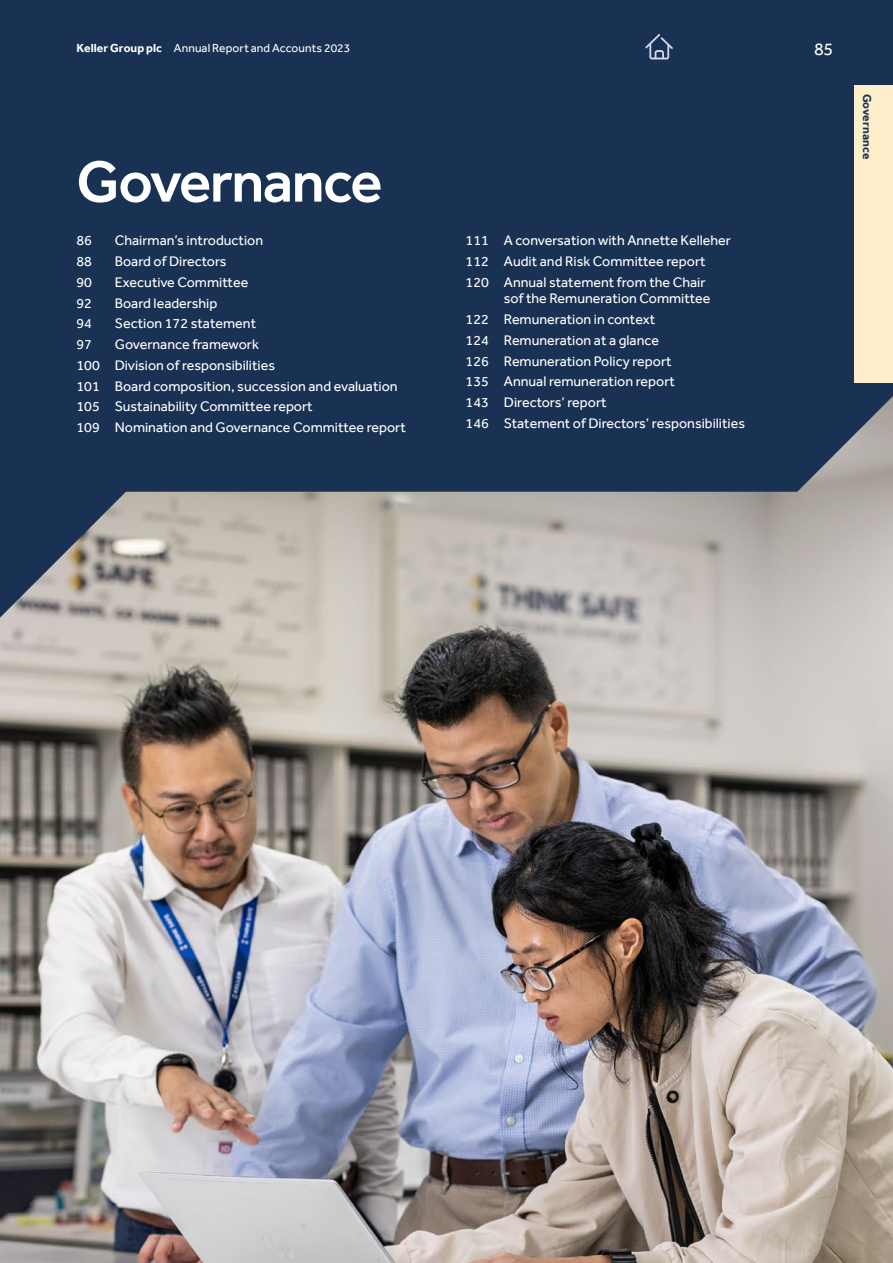
<style>
.page{position:relative;width:893px;height:1263px;background:#fff}
.page>*{position:absolute;margin:0;border:0;box-sizing:border-box;transform-origin:0 0}
.t1{font:500 60px "Effra";letter-spacing:-.025em;color:#fff}
.Page_Number{font:18px "Effra";color:#fff}
.t2{font:14.25px/16.5px "Effra";color:#fff}
.Page_Header{font:12px "Effra";letter-spacing:.01em;color:#fff}
.t3{font:700 12px "Effra";letter-spacing:.005em;color:#193153}
.s1{font-weight:700}
</style>
<div class="page">
<img style="left:0;top:492px;width:893px;height:771px">
<div style="left:0;top:0;width:893px;height:492px;background:#193153"></div>
<svg style="left:0;top:448px;width:170px;height:170px;background:#616b79"></svg>
<svg style="left:645px;top:34px;width:28px;height:25px"></svg>
<div style="left:855px;top:85px;width:38px;height:298px;background:#ffeeca"></div>
<p class="Page_Header" style="left:77px;top:41px;width:275px"><span class="s1">Keller Group plc</span> Annual Report and Accounts 2023</p>
<p class="Page_Number" style="left:814px;top:38px;width:21px">85</p>
<p class="t1" style="left:76px;top:146px;width:308px">Governance</p>
<p class="t2" style="left:77px;top:232px;width:17px">86</p>
<p class="t2" style="left:115px;top:232px;width:150px">Chairman’s introduction</p>
<p class="t2" style="left:77px;top:253px;width:17px">88</p>
<p class="t2" style="left:115px;top:253px;width:113px">Board of Directors</p>
<p class="t2" style="left:77px;top:274px;width:17px">90</p>
<p class="t2" style="left:115px;top:274px;width:135px">Executive Committee</p>
<p class="t2" style="left:77px;top:294px;width:17px">92</p>
<p class="t2" style="left:115px;top:294px;width:104px">Board leadership</p>
<p class="t2" style="left:77px;top:315px;width:17px">94</p>
<p class="t2" style="left:115px;top:315px;width:143px">Section 172 statement</p>
<p class="t2" style="left:77px;top:336px;width:17px">97</p>
<p class="t2" style="left:115px;top:336px;width:146px">Governance framework</p>
<p class="t2" style="left:77px;top:357px;width:200px">100 Division of responsibilities</p>
<p class="t2" style="left:77px;top:377px;width:323px">101 Board composition, succession and evaluation</p>
<p class="t2" style="left:77px;top:398px;width:238px">105 Sustainability Committee report</p>
<p class="t2" style="left:77px;top:419px;width:331px">109 Nomination and Governance Committee report</p>
<p class="t2" style="left:466px;top:232px;width:267px">111 A conversation with Annette Kelleher</p>
<p class="t2" style="left:466px;top:253px;width:242px">112 Audit and Risk Committee report</p>
<p class="t2" style="left:504px;top:274px;width:208px;text-indent:-38px">120 Annual statement from the Chair sof the Remuneration Committee</p>
<p class="t2" style="left:466px;top:311px;width:191px">122 Remuneration in context</p>
<p class="t2" style="left:466px;top:332px;width:195px">124 Remuneration at a glance</p>
<p class="t2" style="left:466px;top:352px;width:208px">126 Remuneration Policy report</p>
<p class="t2" style="left:466px;top:373px;width:211px">135 Annual remuneration report</p>
<p class="t2" style="left:466px;top:394px;width:143px">143 Directors’ report</p>
<p class="t2" style="left:466px;top:415px;width:281px">146 Statement of Directors’ responsibilities</p>
<p class="t3" style="left:874px;top:94px;width:67px;rotate:90deg">Governance</p>
</div>
